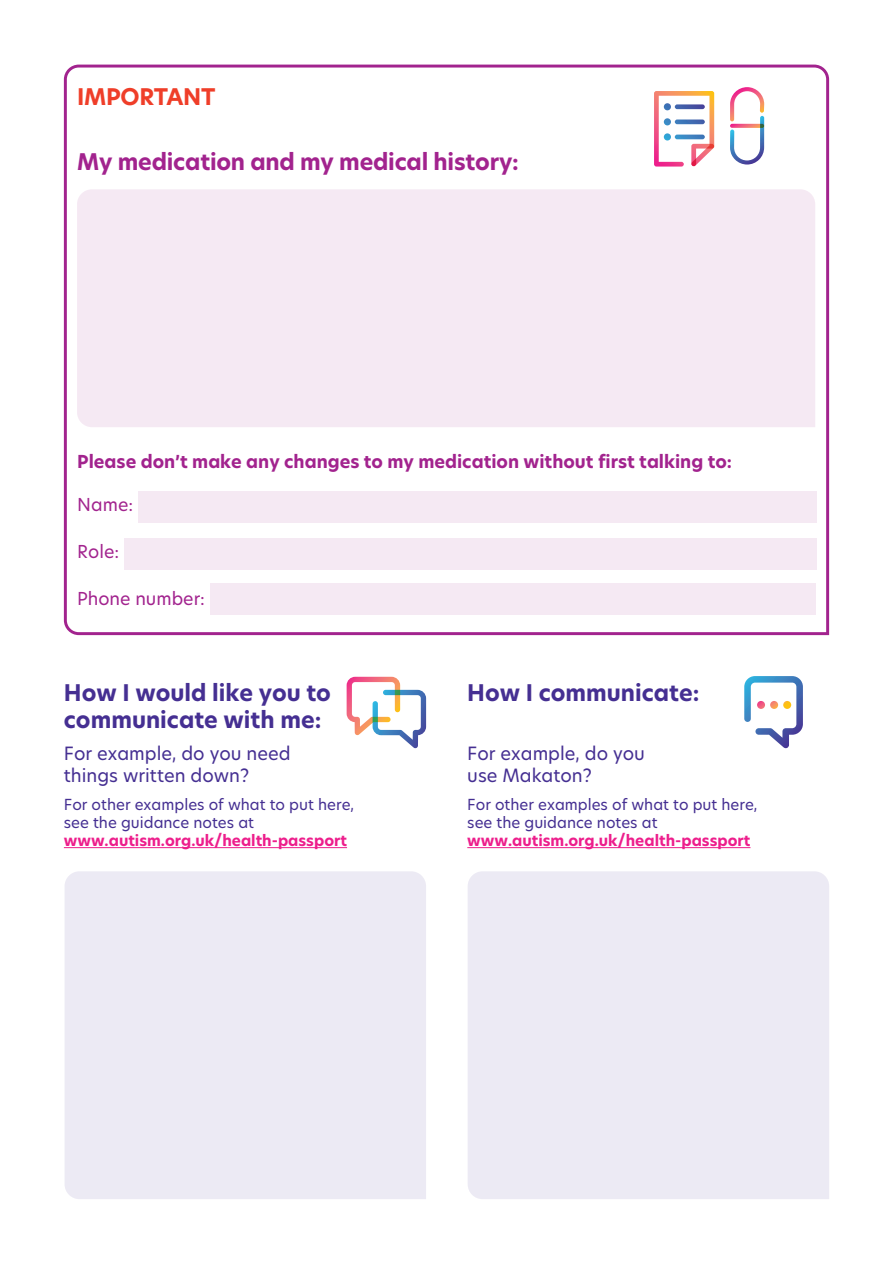
<style>
.page{position:relative;width:893px;height:1263px;background:#fff}
.page>*{position:absolute;margin:0;border:0;box-sizing:border-box;transform-origin:0 0}
.t1{font:700 22.5px/27px "Hero New";color:#452f92}
.t2{font:700 22.5px "Hero New";letter-spacing:-.01em;color:#a2238e}
.t3{font:700 22.5px "Hero New";letter-spacing:-.01em;color:#ef3e29}
.t4{font:18px/21.6px "Hero New";color:#452f92}
.t5{font:700 17.55px "Hero New";color:#a2238e}
.t6{font:17.55px "Hero New";color:#a2238e}
.t7{font:15px/18px "Hero New";color:#452f92}
.t8{font:700 15px "Hero New";color:#ed1e8c}
</style>
<div class="page">
<hr style="left:64px;top:847px;width:283px;height:1px;background:#ed1e8c">
<hr style="left:467px;top:847px;width:283px;height:1px;background:#ed1e8c">
<svg style="left:64px;top:65px;width:765px;height:570px"></svg>
<div style="left:77px;top:189px;width:738px;height:238px;background:#f5e9f3"></div>
<div style="left:138px;top:491px;width:678px;height:31px;background:#f5e9f3"></div>
<div style="left:124px;top:538px;width:692px;height:31px;background:#f5e9f3"></div>
<div style="left:210px;top:584px;width:606px;height:31px;background:#f5e9f3"></div>
<div style="left:65px;top:871px;width:361px;height:328px;background:#eceaf4"></div>
<div style="left:468px;top:871px;width:361px;height:328px;background:#eceaf4"></div>
<svg style="left:347px;top:677px;width:79px;height:71px"></svg>
<svg style="left:744px;top:676px;width:59px;height:72px"></svg>
<svg style="left:654px;top:91px;width:60px;height:76px"></svg>
<svg style="left:675px;top:135px;width:30px;height:4px"></svg>
<svg style="left:730px;top:87px;width:34px;height:78px"></svg>
<h1 class="t3" style="left:77px;top:82px;width:140px">IMPORTANT</h1>
<h1 class="t2" style="left:77px;top:146px;width:443px">My medication and my medical history:</h1>
<p class="t5" style="left:77px;top:450px;width:656px">Please don’t make any changes to my medication without first talking to:</p>
<p class="t6" style="left:77px;top:492px;width:57px">Name:</p>
<p class="t6" style="left:77px;top:539px;width:43px">Role:</p>
<p class="t6" style="left:77px;top:586px;width:130px">Phone number:</p>
<h1 class="t1" style="left:64px;top:679px;width:269px">How I would like you to communicate with me:</h1>
<p class="t4" style="left:64px;top:742px;width:228px">For example, do you need things written down?</p>
<p class="t7" style="left:64px;top:795px;width:292px">For other examples of what to put here, see the guidance notes at</p>
<p class="t8" style="left:64px;top:830px;width:285px">www.autism.org.uk/health-passport</p>
<h1 class="t1" style="left:467px;top:679px;width:234px">How I communicate:</h1>
<p class="t4" style="left:467px;top:742px;width:179px">For example, do you use Makaton?</p>
<p class="t7" style="left:467px;top:795px;width:292px">For other examples of what to put here, see the guidance notes at</p>
<p class="t8" style="left:467px;top:830px;width:285px">www.autism.org.uk/health-passport</p>
</div>
